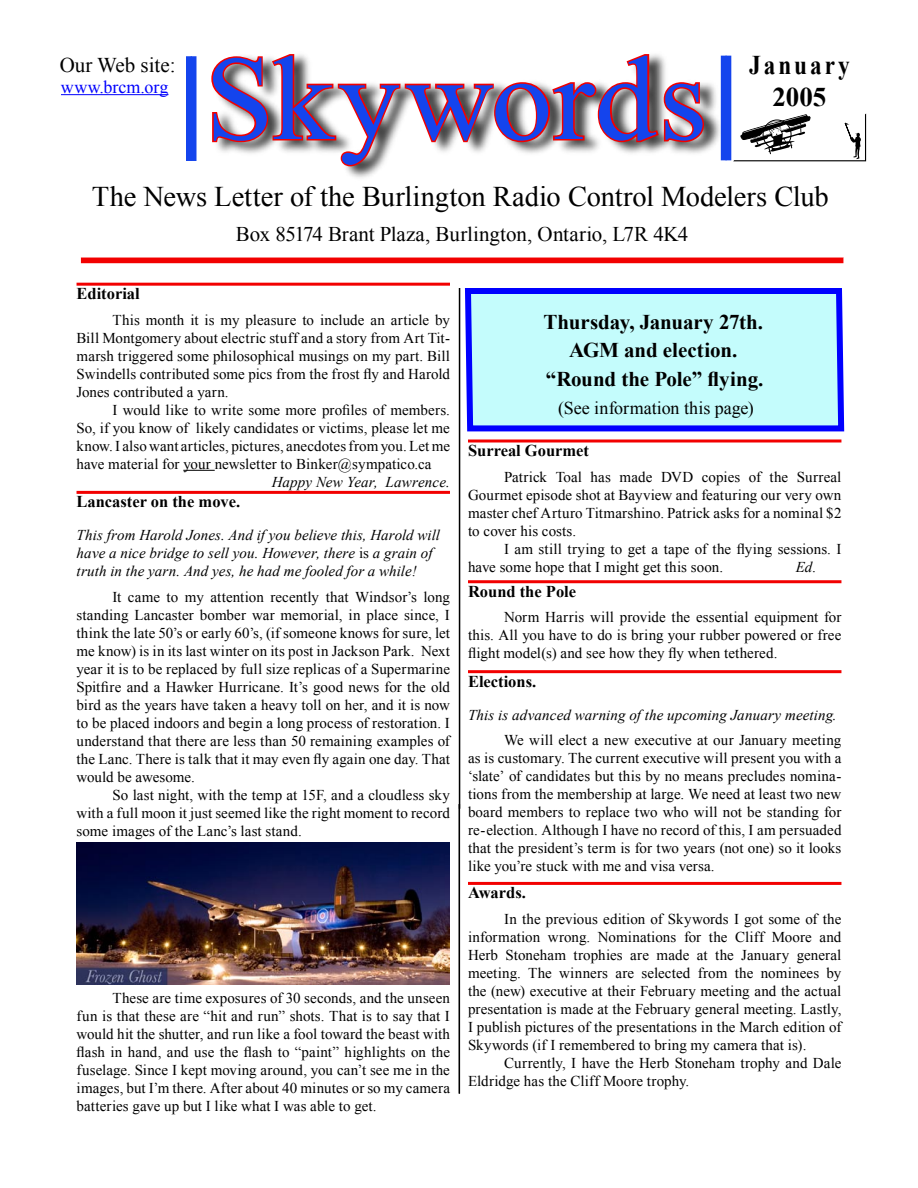
<style>
.page{position:relative;width:918px;height:1188px;background:#fff}
.page>*{position:absolute;margin:0;border:0;box-sizing:border-box;transform-origin:0 0}
.t1{font:120px "Times New Roman";letter-spacing:.005em;color:#1444ed}
.t2{font:28.5px "Times New Roman";letter-spacing:-.005em;color:#000}
.t3{font:700 27px/32.4px "Times New Roman";letter-spacing:.13em;color:#000;text-align:center;scale:.86 1}
.t4{font:700 21px/28.5px "Times New Roman";letter-spacing:-.005em;color:#000;text-align:center}
.t5{font:21px "Times New Roman";letter-spacing:-.005em;color:#000}
.t6{font:18px "Times New Roman";color:#000}
.t7{font:18px "Times New Roman";color:#0000fd}
.t8{font:700 16.5px "Times New Roman";color:#000}
.t9{font:15px/18px "Times New Roman";letter-spacing:.005em;color:#000;text-align:justify}
.t10{font:italic 15px/18px "Times New Roman";letter-spacing:.005em;color:#000}
.s1{font-style:normal}
</style>
<div class="page">
<div style="left:213px;top:50px;width:511px;height:131px;background:#000;opacity:.75"></div>
<svg style="left:211px;top:52px;width:495px;height:116px"></svg>
<div style="left:186px;top:56px;width:10px;height:105px;background:#1444ed"></div>
<div style="left:721px;top:56px;width:10px;height:104px;background:#1444ed"></div>
<div style="left:81px;top:257px;width:762px;height:6px;background:#f20000"></div>
<hr style="left:61px;top:94px;width:107px;height:1px;background:#0000fd">
<svg style="left:733px;top:114px;width:133px;height:47px"></svg>
<hr style="left:459px;top:288px;width:1px;height:521px;background:#000">
<svg style="left:465px;top:288px;width:380px;height:144px;background:#aedffc"></svg>
<hr style="left:459px;top:804px;width:1px;height:290px;background:#000">
<hr style="left:77px;top:283px;width:373px;height:3px;background:#f20000">
<hr style="left:183px;top:470px;width:32px;height:1px;background:#000">
<hr style="left:468px;top:440px;width:373px;height:3px;background:#f20000">
<hr style="left:468px;top:670px;width:373px;height:3px;background:#f20000">
<hr style="left:468px;top:882px;width:373px;height:3px;background:#f20000">
<hr style="left:468px;top:580px;width:373px;height:3px;background:#f20000">
<hr style="left:77px;top:491px;width:373px;height:3px;background:#f20000">
<img style="left:77px;top:843px;width:373px;height:141px">
<h1 class="t1" style="left:205px;top:29px;width:503px">Skywords</h1>
<h2 class="t2" style="left:92px;top:180px;width:739px">The News Letter of the Burlington Radio Control Modelers Club</h2>
<h3 class="t5" style="left:60px;top:53px;width:117px">Our Web site:</h3>
<h3 class="t3" style="left:749px;top:48px;width:119px">January<br>2005</h3>
<p class="t7" style="left:61px;top:76px;width:109px">www.brcm.org</p>
<h3 class="t5" style="left:236px;top:222px;width:454px">Box 85174 Brant Plaza, Burlington, Ontario, L7R 4K4</h3>
<p class="t8" style="left:77px;top:284px;width:65px">Editorial</p>
<p class="t9" style="left:77px;top:310px;width:375px;text-indent:36px">This month it is my pleasure to include an article by Bill Montgomery about electric stuff and a story from Art Tit&shy;marsh triggered some philosophical musings on my part. Bill Swindells contributed some pics from the frost fly and Harold Jones contributed a yarn.</p>
<p class="t9" style="left:77px;top:400px;width:375px;text-indent:36px">I would like to write some more profiles of members.<br>So, if you know of likely candidates or victims, please let me know. I also want articles, pictures, anecdotes from you. Let me have material for your newsletter to Binker@sympatico.ca</p>
<p class="t10" style="left:272px;top:472px;width:180px">Happy New Year, Lawrence.</p>
<p class="t8" style="left:77px;top:492px;width:165px">Lancaster on the move.</p>
<p class="t10" style="left:77px;top:526px;width:365px">This from Harold Jones. And if you believe this, Harold will have a nice bridge to sell you. However, there <span class="s1">is</span> a grain of truth in the yarn. And yes, he had me fooled for a while!</p>
<p class="t9" style="left:77px;top:588px;width:375px;text-indent:36px">It came to my attention recently that Windsor’s long standing Lancaster bomber war memorial, in place since, I think the late 50’s or early 60’s, (if someone knows for sure, let me know) is in its last winter on its post in Jackson Park. Next year it is to be replaced by full size replicas of a Supermarine Spitfire and a Hawker Hurricane. It’s good news for the old bird as the years have taken a heavy toll on her, and it is now to be placed indoors and begin a long process of restoration. I understand that there are less than 50 remaining examples of the Lanc. There is talk that it may even fly again one day. That would be awesome.</p>
<p class="t9" style="left:77px;top:786px;width:375px;text-indent:36px">So last night, with the temp at 15F, and a cloudless sky with a full moon it just seemed like the right moment to record some images of the Lanc’s last stand.</p>
<p class="t9" style="left:77px;top:988px;width:375px;text-indent:36px">These are time exposures of 30 seconds, and the unseen fun is that these are “hit and run” shots. That is to say that I would hit the shutter, and run like a fool toward the beast with flash in hand, and use the flash to “paint” highlights on the fuselage. Since I kept moving around, you can’t see me in the images, but I’m there. After about 40 minutes or so my camera batteries gave up but I like what I was able to get.</p>
<h3 class="t4" style="left:544px;top:307px;width:221px">Thursday, January 27th.<br>AGM and election. “Round the Pole” flying.</h3>
<p class="t6" style="left:558px;top:398px;width:197px">(See information this page)</p>
<p class="t8" style="left:468px;top:441px;width:123px">Surreal Gourmet</p>
<p class="t9" style="left:468px;top:467px;width:375px;text-indent:36px">Patrick Toal has made DVD copies of the Surreal Gourmet episode shot at Bayview and featuring our very own master chef Arturo Titmarshino. Patrick asks for a nominal $2 to cover his costs.</p>
<p class="t9" style="left:468px;top:539px;width:375px;text-indent:36px">I am still trying to get a tape of the flying sessions. I have some hope that I might get this soon.</p>
<p class="t10" style="left:796px;top:557px;width:22px">Ed<span class="s1">.</span></p>
<p class="t8" style="left:468px;top:582px;width:110px">Round the Pole</p>
<p class="t9" style="left:468px;top:608px;width:375px;text-indent:36px">Norm Harris will provide the essential equipment for this. All you have to do is bring your rubber powered or free flight model(s) and see how they fly when tethered.</p>
<p class="t8" style="left:468px;top:672px;width:70px">Elections.</p>
<p class="t10" style="left:468px;top:705px;width:370px">This is advanced warning of the upcoming January meeting.</p>
<p class="t9" style="left:468px;top:731px;width:375px;text-indent:36px">We will elect a new executive at our January meeting as is customary. The current executive will present you with a ‘slate’ of candidates but this by no means precludes nomina&shy;tions from the membership at large. We need at least two new board members to replace two who will not be standing for re-election. Although I have no record of this, I am persuaded that the president’s term is for two years (not one) so it looks like you’re stuck with me and visa versa.</p>
<p class="t8" style="left:468px;top:883px;width:59px">Awards.</p>
<p class="t9" style="left:468px;top:910px;width:375px;text-indent:36px">In the previous edition of Skywords I got some of the information wrong. Nominations for the Cliff Moore and Herb Stoneham trophies are made at the January general meeting. The winners are selected from the nominees by the (new) executive at their February meeting and the actual presentation is made at the February general meeting. Lastly, I publish pictures of the presentations in the March edition of Skywords (if I remembered to bring my camera that is).</p>
<p class="t9" style="left:468px;top:1054px;width:375px;text-indent:36px">Currently, I have the Herb Stoneham trophy and Dale<br>Eldridge has the Cliff Moore trophy.</p>
</div>
